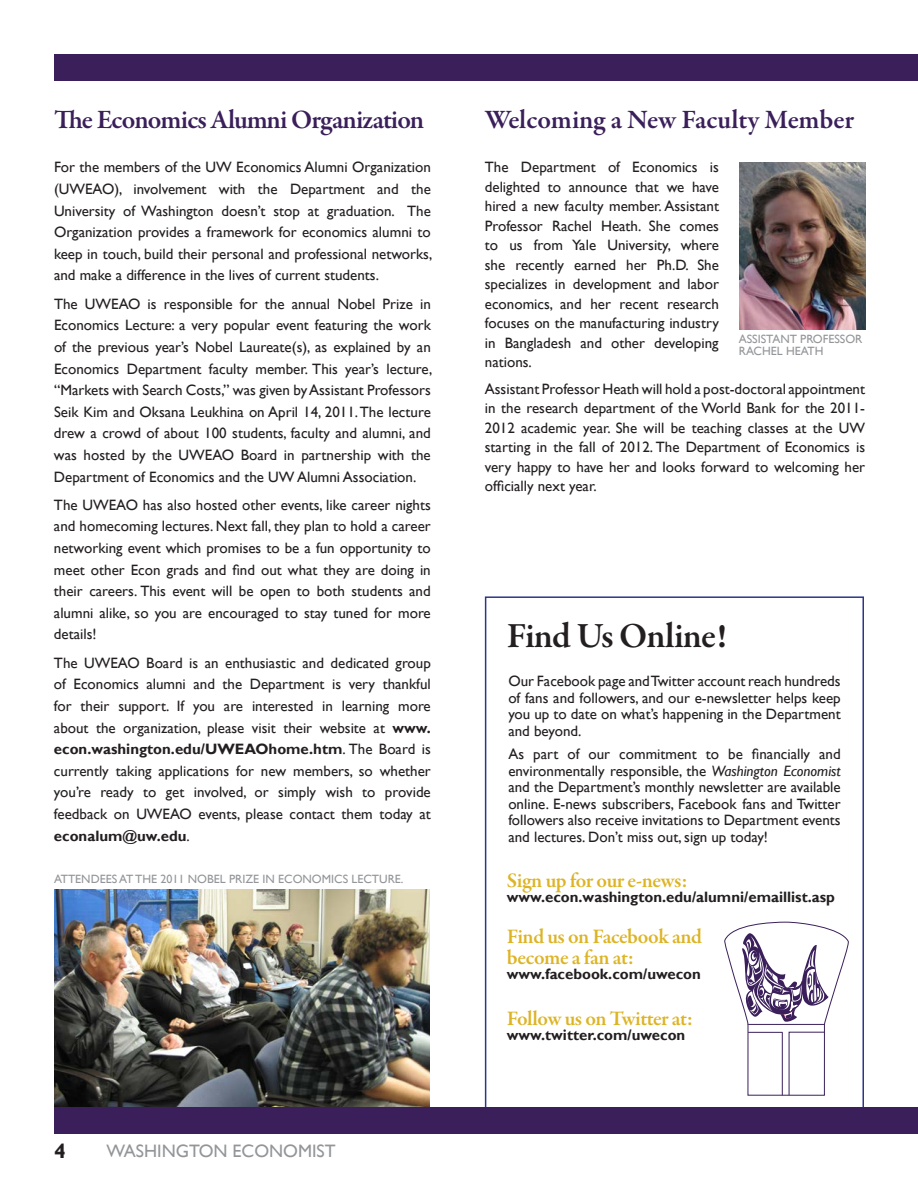
<style>
.page{position:relative;width:918px;height:1188px;background:#fff}
.page>*{position:absolute;margin:0;border:0;box-sizing:border-box;transform-origin:0 0}
.t1{font:600 36px "Garamond Premr Pro";letter-spacing:-.025em;color:#231f20}
.t2{font:600 27px "Garamond Premr Pro";letter-spacing:-.03em;color:#3a1f5a}
.t3{font:600 27px "Garamond Premr Pro";letter-spacing:-.01em;color:#3a1f5a}
.t4{font:600 21px/21px "Garamond Premr Pro";letter-spacing:-.025em;color:#ddb425}
.t5{font:700 21px "Gill Sans";color:#231f20}
.t6{font:18px "Gill Sans";color:#939598}
.t7{font:15px/21.6px "Gill Sans";color:#231f20;text-align:justify}
.t8{font:700 15px "Gill Sans";color:#231f20}
.t9{font:12px/12px "Gill Sans";color:#939598}
.s1{font-weight:700}
.s2{font-style:italic}
</style>
<div class="page">
<div style="left:485px;top:596px;width:379px;height:524px;border:2px solid #2c3589"></div>
<img style="left:54px;top:890px;width:376px;height:217px">
<img style="left:739px;top:162px;width:126px;height:168px">
<svg style="left:724px;top:922px;width:125px;height:174px"></svg>
<div style="left:54px;top:1107px;width:864px;height:27px;background:#3a1f5a"></div>
<div style="left:54px;top:54px;width:864px;height:27px;background:#3a1f5a"></div>
<h2 class="t2" style="left:54px;top:103px;width:372px">The Economics Alumni Organization</h2>
<p class="t7" style="left:54px;top:157px;width:380px">For the members of the UW Economics Alumni Organization (UWEAO), involvement with the Department and the University of Washington doesn’t stop at graduation. The Organization provides a framework for economics alumni to keep in touch, build their personal and professional networks, and make a difference in the lives of current students.</p>
<p class="t7" style="left:54px;top:293px;width:380px">The UWEAO is responsible for the annual Nobel Prize in Economics Lecture: a very popular event featuring the work of the previous year’s Nobel Laureate(s), as explained by an Economics Department faculty member. This year’s lecture, “Markets with Search Costs,” was given by Assistant Professors Seik Kim and Oksana Leukhina on April 14, 2011. The lecture drew a crowd of about 100 students, faculty and alumni, and was hosted by the UWEAO Board in partnership with the Department of Economics and the UW Alumni Association.</p>
<p class="t7" style="left:54px;top:494px;width:378px">The UWEAO has also hosted other events, like career nights and homecoming lectures. Next fall, they plan to hold a career networking event which promises to be a fun opportunity to meet other Econ grads and find out what they are doing in their careers. This event will be open to both students and alumni alike, so you are encouraged to stay tuned for more details!</p>
<p class="t7" style="left:54px;top:652px;width:378px">The UWEAO Board is an enthusiastic and dedicated group of Economics alumni and the Department is very thankful for their support. If you are interested in learning more about the organization, please visit their website at <span class="s1">www. econ.washington.edu/UWEAOhome.htm</span>. The Board is currently taking applications for new members, so whether you’re ready to get involved, or simply wish to provide feedback on UWEAO events, please contact them today at <span class="s1">econalum@uw.edu</span>.</p>
<p class="t9" style="left:54px;top:873px;width:351px">Attendees at the 2011 Nobel Prize in Economics Lecture.</p>
<h3 class="t5" style="left:54px;top:1138px;width:13px">4</h3>
<p class="t6" style="left:106px;top:1140px;width:231px">Washington Economist</p>
<h2 class="t3" style="left:485px;top:103px;width:371px">Welcoming a New Faculty Member</h2>
<p class="t7" style="left:485px;top:158px;width:236px;line-height:19.5px">The Department of Economics is delighted to announce that we have hired a new faculty member. Assistant Professor Rachel Heath. She comes to us from Yale University, where she recently earned her Ph.D. She specializes in development and labor economics, and her recent research focuses on the manufacturing industry in Bangladesh and other developing nations.</p>
<p class="t7" style="left:485px;top:379px;width:382px;line-height:19.5px">Assistant Professor Heath will hold a post-doctoral appointment in the research department of the World Bank for the 2011- 2012 academic year. She will be teaching classes at the UW starting in the fall of 2012. The Department of Economics is very happy to have her and looks forward to welcoming her officially next year.</p>
<p class="t9" style="left:739px;top:333px;width:123px">Assistant Professor<br>Rac hel Heath</p>
<h1 class="t1" style="left:507px;top:614px;width:221px">Find Us Online!</h1>
<p class="t7" style="left:508px;top:673px;width:334px;line-height:16.5px">Our Facebook page and Twitter account reach hundreds of fans and followers, and our e-newsletter helps keep you up to date on what’s happening in the Department and beyond.</p>
<p class="t7" style="left:508px;top:746px;width:334px;line-height:16.5px">As part of our commitment to be financially and environmentally responsible, the <span class="s2">Washington Economist </span>and the Department’s monthly newsletter are available online. E-news subscribers, Facebook fans and Twitter followers also receive invitations to Department events and lectures. Don’t miss out, sign up today!</p>
<h3 class="t4" style="left:507px;top:871px;width:182px">Sign up for our e-news:</h3>
<p class="t8" style="left:507px;top:888px;width:330px">www.econ.washington.edu/alumni/emaillist.asp</p>
<h3 class="t4" style="left:507px;top:927px;width:197px">Find us on Facebook and become a fan at:</h3>
<p class="t8" style="left:507px;top:965px;width:196px">www.facebook.com/uwecon</p>
<h3 class="t4" style="left:507px;top:1008px;width:188px">Follow us on Twitter at:</h3>
<p class="t8" style="left:507px;top:1026px;width:180px">www.twitter.com/uwecon</p>
</div>
